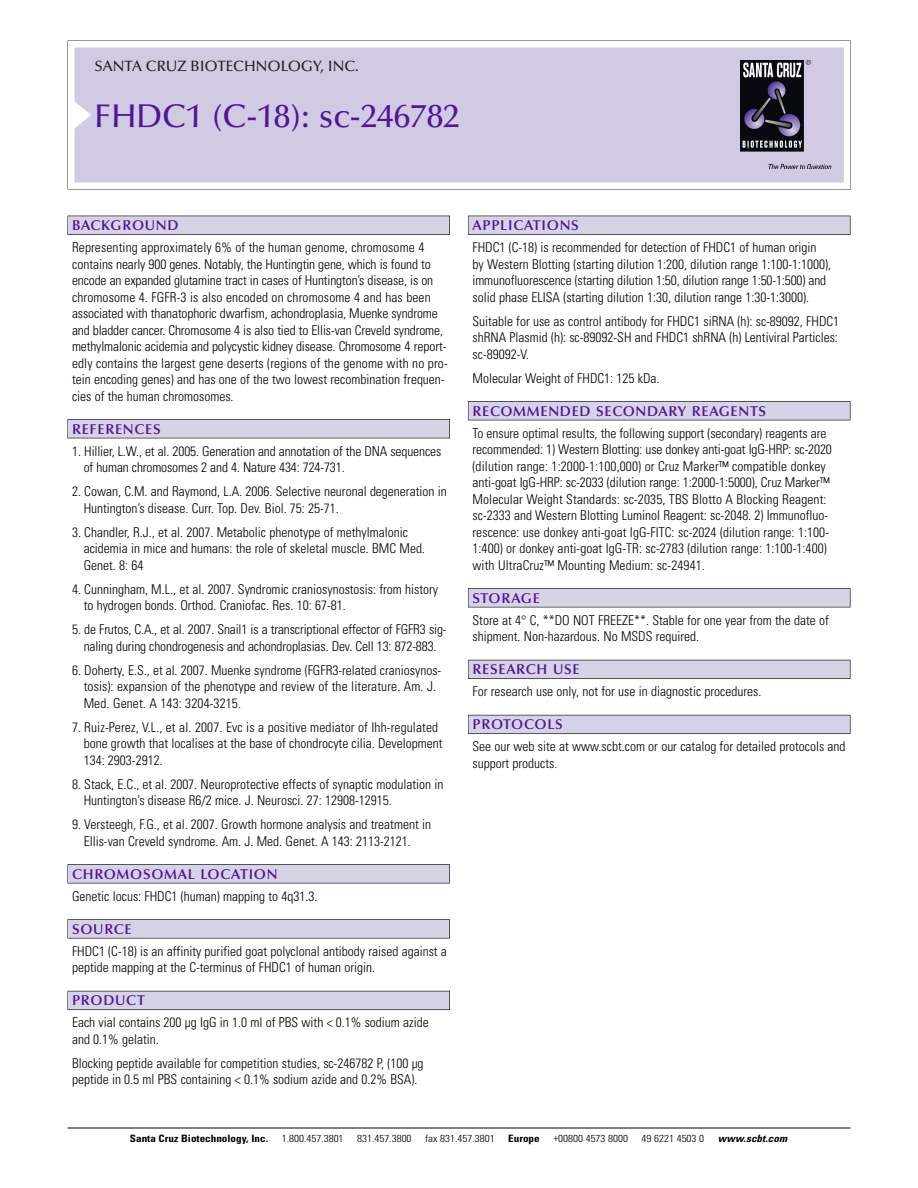
<style>
.page{position:relative;width:918px;height:1188px;background:#fff}
.page>*{position:absolute;margin:0;border:0;box-sizing:border-box;transform-origin:0 0}
.t1{font:500 33px "Optima";color:#511695}
.t2{font:500 15px "Optima";color:#231f20}
.t3{font:600 14.25px "Optima";letter-spacing:.05em;color:#511695}
.t4{font:300 condensed 13.5px/16.5px "Univers";color:#000}
.t5{font:300 condensed 10.2px "Univers";color:#000;scale:1.1 1}
.t6{font:700 condensed 10.2px "Univers";color:#000;scale:1.1 1}
.t7{font:italic 700 condensed 10.2px "Univers";letter-spacing:.005em;color:#000;scale:1.1 1}
</style>
<div class="page">
<svg style="left:68px;top:40px;width:783px;height:149px"></svg>
<div style="left:74px;top:47px;width:770px;height:135px;background:#d1cae3"></div>
<img style="left:741px;top:60px;width:90px;height:108px">
<div style="left:68px;top:216px;width:382px;height:19px;background:#525155"></div>
<div style="left:68px;top:216px;width:381px;height:18px;background:#d7d3e7"></div>
<div style="left:68px;top:419px;width:382px;height:19px;background:#525155"></div>
<div style="left:68px;top:420px;width:381px;height:18px;background:#d7d3e7"></div>
<div style="left:68px;top:864px;width:382px;height:19px;background:#545357"></div>
<div style="left:68px;top:865px;width:381px;height:18px;background:#d7d3e7"></div>
<div style="left:68px;top:919px;width:382px;height:19px;background:#575759"></div>
<div style="left:68px;top:920px;width:381px;height:18px;background:#d7d3e7"></div>
<div style="left:68px;top:991px;width:382px;height:19px;background:#5b5a62"></div>
<div style="left:68px;top:991px;width:381px;height:18px;background:#d7d3e7"></div>
<div style="left:468px;top:216px;width:382px;height:19px;background:#525155"></div>
<div style="left:468px;top:216px;width:382px;height:18px;background:#d7d3e7"></div>
<div style="left:468px;top:401px;width:382px;height:19px;background:#525155"></div>
<div style="left:468px;top:402px;width:382px;height:18px;background:#d7d3e7"></div>
<div style="left:468px;top:588px;width:382px;height:19px;background:#545357"></div>
<div style="left:468px;top:589px;width:382px;height:18px;background:#d7d3e7"></div>
<div style="left:468px;top:660px;width:382px;height:19px;background:#54535a"></div>
<div style="left:468px;top:660px;width:382px;height:18px;background:#d7d3e7"></div>
<div style="left:468px;top:715px;width:382px;height:19px;background:#5b5a62"></div>
<div style="left:468px;top:715px;width:382px;height:18px;background:#d7d3e7"></div>
<hr style="left:68px;top:1128px;width:782px;height:1px;background:#000">
<p class="t2" style="left:94px;top:61px;width:266px">SANTA CRUZ BIOTECHNOLOGY, INC.</p>
<h1 class="t1" style="left:94px;top:103px;width:367px">FHDC1 (C-18): sc-246782</h1>
<p class="t3" style="left:72px;top:219px;width:108px">BACKGROUND</p>
<p class="t4" style="left:72px;top:240px;width:377px">Representing approximately 6% of the human genome, chromosome 4 contains nearly 900 genes. Notably, the Huntingtin gene, which is found to encode an expanded glutamine tract in cases of Huntington’s disease, is on chromosome 4. FGFR-3 is also encoded on chromosome 4 and has been associated with thanatophoric dwarfism, achondroplasia, Muenke syndrome and bladder cancer. Chromosome 4 is also tied to Ellis-van Creveld syndrome, methylmalonic acidemia and polycystic kidney disease. Chromosome 4 report&shy;edly contains the largest gene deserts (regions of the genome with no pro&shy;tein encoding genes) and has one of the two lowest recombination frequen&shy;cies of the human chromosomes.</p>
<p class="t3" style="left:72px;top:423px;width:90px">REFERENCES</p>
<p class="t4" style="left:84px;top:444px;width:359px;text-indent:-12px">1. Hillier, L.W., et al. 2005. Generation and annotation of the DNA sequences of human chromosomes 2 and 4. Nature 434: 724-731.</p>
<p class="t4" style="left:84px;top:484px;width:365px;text-indent:-12px">2. Cowan, C.M. and Raymond, L.A. 2006. Selective neuronal degeneration in<br>Huntington’s disease. Curr. Top. Dev. Biol. 75: 25-71.</p>
<p class="t4" style="left:84px;top:525px;width:343px;text-indent:-12px">3. Chandler, R.J., et al. 2007. Metabolic phenotype of methylmalonic acidemia in mice and humans: the role of skeletal muscle. BMC Med.<br>Genet. 8: 64</p>
<p class="t4" style="left:84px;top:582px;width:356px;text-indent:-12px">4. Cunningham, M.L., et al. 2007. Syndromic craniosynostosis: from history to hydrogen bonds. Orthod. Craniofac. Res. 10: 67-81.</p>
<p class="t4" style="left:72px;top:622px;width:376px;text-align:center">5. de Frutos, C.A., et al. 2007. Snail1 is a transcriptional effector of FGFR3 sig&shy;naling during chondrogenesis and achondroplasias. Dev. Cell 13: 872-883.</p>
<p class="t4" style="left:84px;top:663px;width:359px;text-indent:-12px">6. Doherty, E.S., et al. 2007. Muenke syndrome (FGFR3-related craniosynos&shy;tosis): expansion of the phenotype and review of the literature. Am. J.<br>Med. Genet. A 143: 3204-3215.</p>
<p class="t4" style="left:84px;top:720px;width:360px;text-indent:-12px">7. Ruiz-Perez, V.L., et al. 2007. Evc is a positive mediator of Ihh-regulated bone growth that localises at the base of chondrocyte cilia. Development<br>134: 2903-2912.</p>
<p class="t4" style="left:84px;top:777px;width:361px;text-indent:-12px">8. Stack, E.C., et al. 2007. Neuroprotective effects of synaptic modulation in<br>Huntington’s disease R6/2 mice. J. Neurosci. 27: 12908-12915.</p>
<p class="t4" style="left:84px;top:817px;width:349px;text-indent:-12px">9. Versteegh, F.G., et al. 2007. Growth hormone analysis and treatment in<br>Ellis-van Creveld syndrome. Am. J. Med. Genet. A 143: 2113-2121.</p>
<p class="t3" style="left:72px;top:868px;width:207px">CHROMOSOMAL LOCATION</p>
<p class="t4" style="left:72px;top:889px;width:247px">Genetic locus: FHDC1 (human) mapping to 4q31.3.</p>
<p class="t3" style="left:72px;top:923px;width:61px">SOURCE</p>
<p class="t4" style="left:72px;top:944px;width:376px">FHDC1 (C-18) is an affinity purified goat polyclonal antibody raised against a peptide mapping at the C-terminus of FHDC1 of human origin.</p>
<p class="t3" style="left:72px;top:995px;width:74px">PRODUCT</p>
<p class="t4" style="left:72px;top:1015px;width:358px">Each vial contains 200 µg IgG in 1.0 ml of PBS with &lt; 0.1% sodium azide and 0.1% gelatin.</p>
<p class="t4" style="left:72px;top:1056px;width:353px">Blocking peptide available for competition studies, sc-246782 P, (100 µg peptide in 0.5 ml PBS containing &lt; 0.1% sodium azide and 0.2% BSA).</p>
<p class="t3" style="left:473px;top:219px;width:108px">APPLICATIONS</p>
<p class="t4" style="left:473px;top:240px;width:360px">FHDC1 (C-18) is recommended for detection of FHDC1 of human origin<br>by Western Blotting (starting dilution 1:200, dilution range 1:100-1:1000), immunofluorescence (starting dilution 1:50, dilution range 1:50-1:500) and solid phase ELISA (starting dilution 1:30, dilution range 1:30-1:3000).</p>
<p class="t4" style="left:473px;top:314px;width:368px;text-align:justify">Suitable for use as control antibody for FHDC1 siRNA (h): sc-89092, FHDC1 shRNA Plasmid (h): sc-89092-SH and FHDC1 shRNA (h) Lentiviral Particles: sc-89092-V.</p>
<p class="t4" style="left:473px;top:371px;width:189px">Molecular Weight of FHDC1: 125 kDa.</p>
<p class="t3" style="left:473px;top:405px;width:295px">RECOMMENDED SECONDARY REAGENTS</p>
<p class="t4" style="left:473px;top:426px;width:361px">To ensure optimal results, the following support (secondary) reagents are recommended: 1) Western Blotting: use donkey anti-goat IgG-HRP: sc-2020 (dilution range: 1:2000-1:100,000) or Cruz Marker™ compatible donkey anti-goat IgG-HRP: sc-2033 (dilution range: 1:2000-1:5000), Cruz Marker™ Molecular Weight Standards: sc-2035, TBS Blotto A Blocking Reagent: sc-2333 and Western Blotting Luminol Reagent: sc-2048. 2) Immunofluo&shy;rescence: use donkey anti-goat IgG-FITC: sc-2024 (dilution range: 1:100- 1:400) or donkey anti-goat IgG-TR: sc-2783 (dilution range: 1:100-1:400) with UltraCruz™ Mounting Medium: sc-24941.</p>
<p class="t3" style="left:473px;top:592px;width:69px">STORAGE</p>
<p class="t4" style="left:473px;top:613px;width:358px">Store at 4° C, **DO NOT FREEZE**. Stable for one year from the date of shipment. Non-hazardous. No MSDS required.</p>
<p class="t3" style="left:473px;top:664px;width:109px">RESEARCH USE</p>
<p class="t4" style="left:473px;top:684px;width:290px">For research use only, not for use in diagnostic procedures.</p>
<p class="t3" style="left:473px;top:719px;width:92px">PROTOCOLS</p>
<p class="t4" style="left:473px;top:739px;width:375px">See our web site at www.scbt.com or our catalog for detailed protocols and support products.</p>
<p class="t6" style="left:130px;top:1135px;width:127px">Santa Cruz Biotechnology, Inc.</p>
<p class="t5" style="left:282px;top:1135px;width:58px">1.800.457.3801</p>
<p class="t5" style="left:357px;top:1135px;width:51px">831.457.3800</p>
<p class="t5" style="left:425px;top:1135px;width:65px">fax 831.457.3801</p>
<p class="t6" style="left:508px;top:1135px;width:30px">Europe</p>
<p class="t5" style="left:553px;top:1135px;width:69px">+00800 4573 8000</p>
<p class="t5" style="left:642px;top:1135px;width:58px">49 6221 4503 0</p>
<p class="t7" style="left:718px;top:1135px;width:64px">www.scbt.com</p>
</div>
